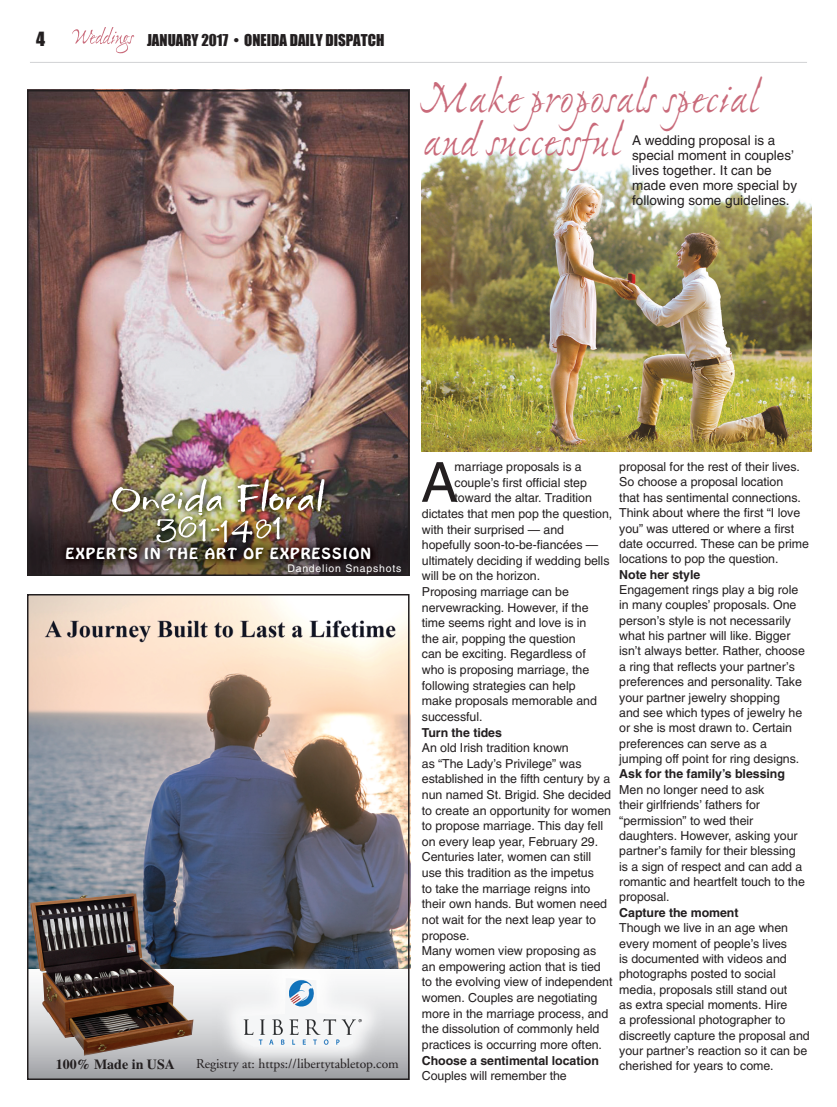
<style>
.page{position:relative;width:837px;height:1107px;background:#fff}
.page>*{position:absolute;margin:0;border:0;box-sizing:border-box;transform-origin:0 0}
.t1{font:55.2px "Helvetica";color:#231f20}
.t2{font:48px/43.5px "Ex Ponto MM 290";color:#c96a7a}
.t3{font:18px "Impact";color:#231f20}
.t4{font:15px "Impact";color:#231f20}
.t5{font:700 13.95px "Times";color:#231f20}
.t6{font:13.5px/15px "Helvetica";color:#231f20}
.t7{font:13.5px "Adobe Garamond";color:#231f20}
.t8{font:13.5px "Hobo";letter-spacing:.075em;color:#fff;scale:1.1 1}
.t9{font:12.3px/15.3px "Helvetica";letter-spacing:-.005em;color:#231f20}
.t10{font:700 12.3px "Helvetica";letter-spacing:-.005em;color:#231f20}
.t11{font:10.5px "Helvetica";letter-spacing:.075em;color:#fff}
</style>
<div class="page">
<hr style="left:30px;top:62px;width:777px;height:1px;background:#d1d2d4">
<svg style="left:72px;top:27px;width:62px;height:26px"></svg>
<img style="left:422px;top:145px;width:390px;height:307px">
<img style="left:30px;top:93px;width:377px;height:480px">
<div style="left:27px;top:90px;width:383px;height:486px;border:2px solid #231f20"></div>
<img style="left:57px;top:469px;width:321px;height:96px">
<img style="left:60px;top:542px;width:321px;height:27px">
<img style="left:60px;top:542px;width:318px;height:23px">
<img style="left:112px;top:478px;width:213px;height:71px">
<img style="left:30px;top:597px;width:381px;height:372px">
<img style="left:31px;top:893px;width:162px;height:163px">
<img style="left:212px;top:951px;width:173px;height:118px">
<img style="left:239px;top:978px;width:124px;height:69px">
<div style="left:27px;top:594px;width:383px;height:486px;border:2px solid #231f20"></div>
<h3 class="t3" style="left:36px;top:27px;width:10px">4</h3>
<p class="t4" style="left:147px;top:31px;width:239px">JANUARY 2017 • ONEIDA DAILY DISPATCH</p>
<h2 class="t2" style="left:423px;top:82px;width:337px">Make proposals special and successful</h2>
<p class="t6" style="left:632px;top:133px;width:167px">A wedding proposal is a special moment in couples’ lives together. It can be made even more special by following some guidelines.</p>
<p class="t8" style="left:65px;top:544px;width:122px">EXPERTS IN THE</p>
<p class="t8" style="left:205px;top:544px;width:153px">ART OF EXPRESSION</p>
<p class="t11" style="left:287px;top:563px;width:115px">Dandelion Snapshots</p>
<p class="t5" style="left:56px;top:1056px;width:121px">100% Made in USA</p>
<p class="t7" style="left:196px;top:1057px;width:204px">Registry at: https://libertytabletop.com</p>
<p class="t9" style="left:619px;top:459px;width:191px">proposal for the rest of their lives.<br>So choose a proposal location<br>that has sentimental connections.<br>Think about where the first “I love you” was uttered or where a first date occurred. These can be prime locations to pop the question.</p>
<p class="t10" style="left:619px;top:567px;width:83px">Note her style</p>
<p class="t9" style="left:619px;top:582px;width:187px">Engagement rings play a big role in many couples’ proposals. One person’s style is not necessarily what his partner will like. Bigger isn’t always better. Rather, choose a ring that reflects your partner’s preferences and personality. Take your partner jewelry shopping<br>and see which types of jewelry he or she is most drawn to. Certain preferences can serve as a jumping off point for ring designs.</p>
<p class="t10" style="left:619px;top:767px;width:167px">Ask for the family’s blessing</p>
<p class="t9" style="left:619px;top:782px;width:187px">Men no longer need to ask<br>their girlfriends’ fathers for “permission” to wed their daughters. However, asking your partner’s family for their blessing is a sign of respect and can add a romantic and heartfelt touch to the proposal.</p>
<p class="t10" style="left:619px;top:905px;width:121px">Capture the moment</p>
<p class="t9" style="left:619px;top:920px;width:192px">Though we live in an age when every moment of people’s lives<br>is documented with videos and photographs posted to social media, proposals still stand out<br>as extra special moments. Hire<br>a professional photographer to discreetly capture the proposal and your partner’s reaction so it can be cherished for years to come.</p>
<h1 class="t1" style="left:421px;top:450px;width:38px">A</h1>
<p class="t9" style="left:455px;top:459px;width:129px">marriage proposals is a</p>
<p class="t9" style="left:455px;top:475px;width:134px">couple’s first official step</p>
<p class="t9" style="left:455px;top:490px;width:139px">toward the altar. Tradition</p>
<p class="t9" style="left:422px;top:506px;width:192px">dictates that men pop the question,</p>
<p class="t9" style="left:422px;top:522px;width:144px">with their surprised — and</p>
<p class="t9" style="left:422px;top:537px;width:178px">hopefully soon-to-be-fiancées —</p>
<p class="t9" style="left:422px;top:553px;width:189px">ultimately deciding if wedding bells</p>
<p class="t9" style="left:422px;top:568px;width:120px">will be on the horizon.</p>
<p class="t9" style="left:422px;top:584px;width:149px">Proposing marriage can be</p>
<p class="t9" style="left:422px;top:600px;width:168px">nervewracking. However, if the</p>
<p class="t9" style="left:422px;top:615px;width:166px">time seems right and love is in</p>
<p class="t9" style="left:422px;top:631px;width:155px">the air, popping the question</p>
<p class="t9" style="left:422px;top:646px;width:165px">can be exciting. Regardless of</p>
<p class="t9" style="left:422px;top:662px;width:169px">who is proposing marriage, the</p>
<p class="t9" style="left:422px;top:678px;width:155px">following strategies can help</p>
<p class="t9" style="left:422px;top:693px;width:177px">make proposals memorable and</p>
<p class="t9" style="left:422px;top:709px;width:62px">successful.</p>
<p class="t10" style="left:422px;top:725px;width:82px">Turn the tides</p>
<p class="t9" style="left:422px;top:740px;width:192px">An old Irish tradition known<br>as “The Lady’s Privilege” was established in the fifth century by a nun named St. Brigid. She decided to create an opportunity for women to propose marriage. This day fell on every leap year, February 29.<br>Centuries later, women can still use this tradition as the impetus<br>to take the marriage reigns into their own hands. But women need not wait for the next leap year to propose.<br>Many women view proposing as an empowering action that is tied to the evolving view of independent women. Couples are negotiating more in the marriage process, and the dissolution of commonly held practices is occurring more often.</p>
<p class="t10" style="left:422px;top:1053px;width:179px">Choose a sentimental location</p>
<p class="t9" style="left:422px;top:1068px;width:146px">Couples will remember the</p>
</div>
